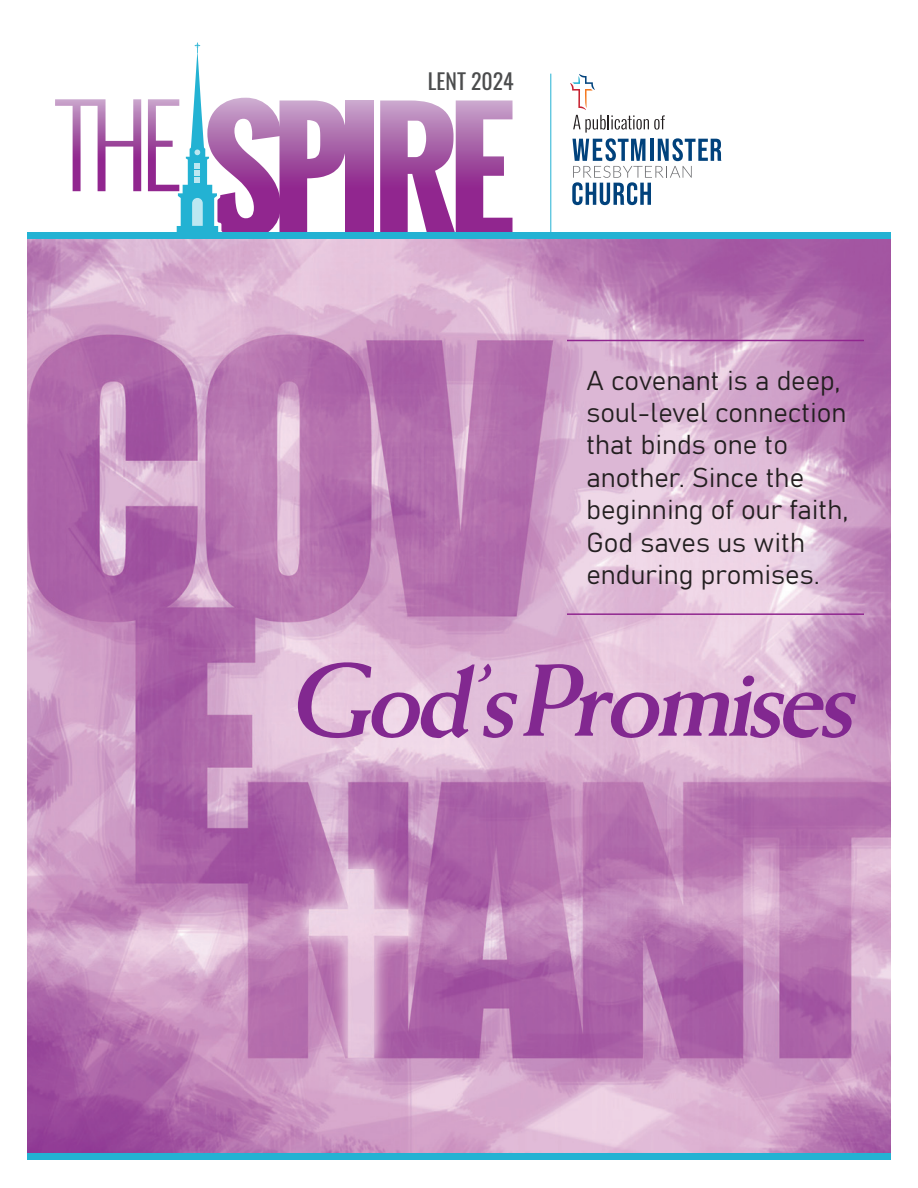
<style>
.page{position:relative;width:918px;height:1188px;background:#fff}
.page>*{position:absolute;margin:0;border:0;box-sizing:border-box;transform-origin:0 0}
.t1{font:italic 700 92.4px "OPTI Weiss Roman";color:#822890}
.t2{font:27px/32.4px "Bahnschrift";color:#231f20}
.t3{font:21.9px "Oswald";color:#4b4c4d}
</style>
<div class="page">
<svg style="left:346px;top:100px;width:27px;height:132px;background:#a250a1"></svg>
<svg style="left:380px;top:100px;width:133px;height:132px"></svg>
<svg style="left:55px;top:99px;width:86px;height:92px"></svg>
<svg style="left:148px;top:43px;width:198px;height:189px"></svg>
<svg style="left:570px;top:74px;width:151px;height:131px"></svg>
<hr style="left:550px;top:74px;width:1px;height:164px;background:#23b2d3">
<img style="left:27px;top:238px;width:864px;height:915px">
<div style="left:27px;top:1153px;width:864px;height:6px;background:#23b2d3"></div>
<div style="left:27px;top:232px;width:864px;height:6px;background:#23b2d3"></div>
<hr style="left:567px;top:340px;width:297px;height:1px;background:#90268f">
<hr style="left:567px;top:613px;width:297px;height:2px;background:#90268f">
<p class="t3" style="left:428px;top:62px;width:87px">LENT 2024</p>
<p class="t2" style="left:586px;top:362px;width:264px">A covenant is a deep, soul-level connection that binds one to another. Since the beginning of our faith,<br>God saves us with enduring promises.</p>
<p class="t1" style="left:286px;top:640px;width:586px">God'sPromises</p>
</div>
